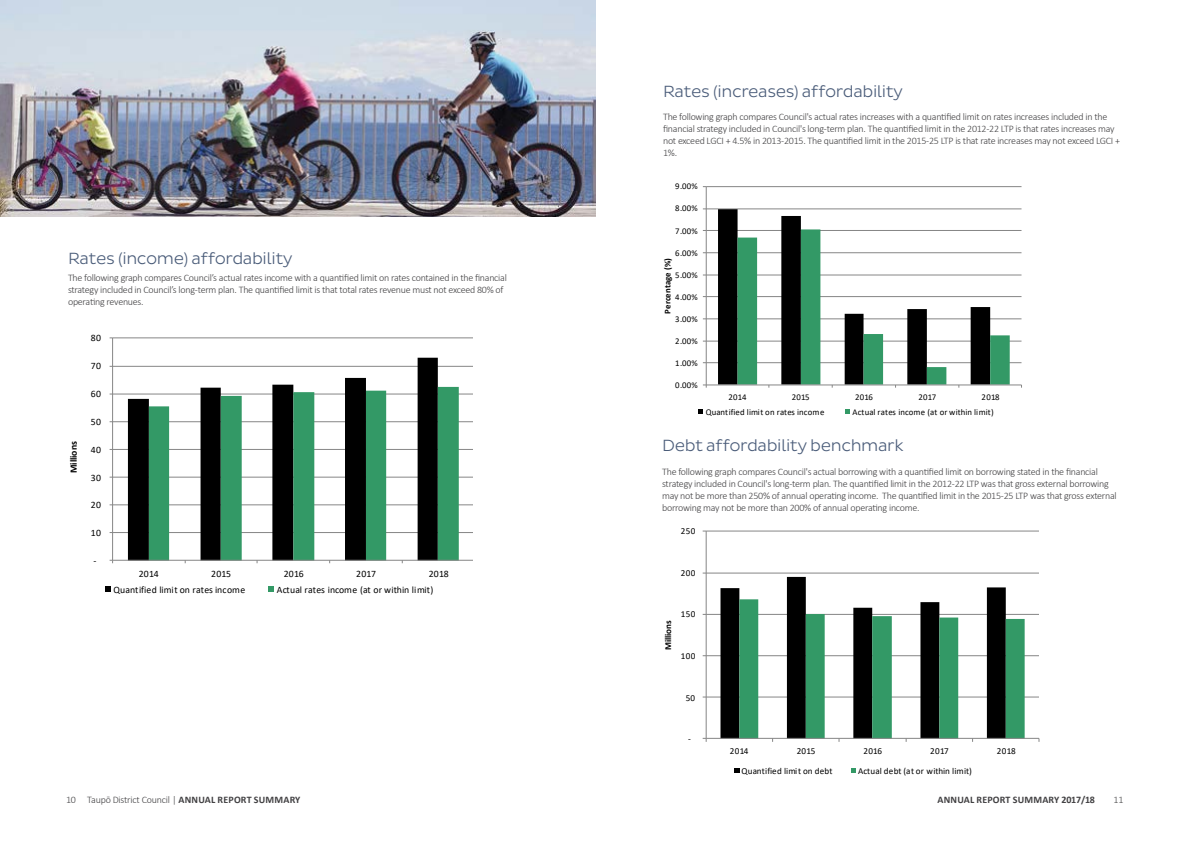
<style>
.page{position:relative;width:1191px;height:842px;background:#fff}
.page>*{position:absolute;margin:0;border:0;box-sizing:border-box;transform-origin:0 0}
.t1{font:300 16.5px "Pluto Sans";letter-spacing:-.025em;color:#4a5c79}
.t2{font:300 10px/12px "Calibri";letter-spacing:-.025em;color:#414042}
.t3{font:700 10px "Calibri";letter-spacing:.02em;color:#414042}
.t4{font:9.8px "Calibri";letter-spacing:.015em;color:#000}
.t5{font:700 9.8px "Calibri";letter-spacing:-.015em;color:#000}
.t6{font:9.1px "Calibri";letter-spacing:.015em;color:#000}
.t7{font:700 9.1px "Calibri";letter-spacing:-.015em;color:#000}
.t8{font:8.8px "Calibri";letter-spacing:.015em;color:#000}
.t9{font:700 8.8px "Calibri";letter-spacing:.005em;color:#000}
.s1{font-weight:700}
</style>
<div class="page">
<svg style="left:698px;top:186px;width:324px;height:228px"></svg>
<svg style="left:702px;top:530px;width:338px;height:243px"></svg>
<img style="left:0;top:0;width:595px;height:217px">
<svg style="left:105px;top:337px;width:368px;height:255px"></svg>
<h1 class="t1" style="left:663px;top:82px;width:242px">Rates (increases) affordability</h1>
<p class="t2" style="left:663px;top:111px;width:458px">The following graph compares Council's actual rates increases with a quantified limit on rates increases included in the financial strategy included in Council's long-term plan. The quantified limit in the 2012-22 LTP is that rates increases may not exceed LGCI + 4.5% in 2013-2015. The quantified limit in the 2015-25 LTP is that rate increases may not exceed LGCI + 1%.</p>
<p class="t8" style="left:675px;top:180px;width:24px">9.00%</p>
<p class="t8" style="left:675px;top:202px;width:24px">8.00%</p>
<h1 class="t1" style="left:68px;top:249px;width:226px">Rates (income) affordability</h1>
<p class="t2" style="left:68px;top:272px;width:440px">The following graph compares Council’s actual rates income with a quantified limit on rates contained in the financial strategy included in Council’s long-term plan. The quantified limit is that total rates revenue must not exceed 80% of operating revenues.</p>
<p class="t4" style="left:91px;top:331px;width:12px">80</p>
<p class="t4" style="left:91px;top:359px;width:12px">70</p>
<p class="t4" style="left:91px;top:387px;width:12px">60</p>
<p class="t5" style="left:67px;top:473px;width:33px;rotate:-90deg">Millions</p>
<p class="t4" style="left:91px;top:415px;width:12px">50</p>
<p class="t4" style="left:91px;top:443px;width:12px">40</p>
<p class="t4" style="left:91px;top:470px;width:12px">30</p>
<p class="t4" style="left:91px;top:498px;width:12px">20</p>
<p class="t4" style="left:91px;top:526px;width:12px">10</p>
<p class="t4" style="left:93px;top:554px;width:4px">-</p>
<p class="t4" style="left:139px;top:567px;width:21px">2014</p>
<p class="t4" style="left:211px;top:567px;width:21px">2015</p>
<p class="t4" style="left:284px;top:567px;width:21px">2016</p>
<p class="t4" style="left:356px;top:567px;width:21px">2017</p>
<p class="t4" style="left:429px;top:567px;width:21px">2018</p>
<p class="t4" style="left:113px;top:583px;width:133px">Quantified limit on rates income</p>
<p class="t4" style="left:277px;top:583px;width:158px">Actual rates income (at or within limit)</p>
<p class="t8" style="left:675px;top:225px;width:24px">7.00%</p>
<p class="t8" style="left:675px;top:247px;width:24px">6.00%</p>
<p class="t9" style="left:661px;top:314px;width:57px;rotate:-90deg">Percentage (%)</p>
<p class="t8" style="left:675px;top:269px;width:24px">5.00%</p>
<p class="t8" style="left:675px;top:291px;width:24px">4.00%</p>
<p class="t8" style="left:675px;top:313px;width:24px">3.00%</p>
<p class="t8" style="left:675px;top:335px;width:24px">2.00%</p>
<p class="t8" style="left:675px;top:357px;width:24px">1.00%</p>
<p class="t8" style="left:675px;top:379px;width:24px">0.00%</p>
<p class="t8" style="left:728px;top:391px;width:19px">2014</p>
<p class="t8" style="left:792px;top:391px;width:19px">2015</p>
<p class="t8" style="left:855px;top:391px;width:19px">2016</p>
<p class="t8" style="left:918px;top:391px;width:19px">2017</p>
<p class="t8" style="left:981px;top:391px;width:19px">2018</p>
<p class="t8" style="left:705px;top:406px;width:120px">Quantified limit on rates income</p>
<p class="t8" style="left:852px;top:406px;width:143px">Actual rates income (at or within limit)</p>
<h1 class="t1" style="left:662px;top:436px;width:243px">Debt affordability benchmark</h1>
<p class="t2" style="left:662px;top:465px;width:456px">The following graph compares Council's actual borrowing with a quantified limit on borrowing stated in the financial strategy included in Council's long-term plan. The quantified limit in the 2012-22 LTP was that gross external borrowing may not be more than 250% of annual operating income. The quantified limit in the 2015-25 LTP was that gross external borrowing may not be more than 200% of annual operating income.</p>
<p class="t6" style="left:681px;top:525px;width:16px">250</p>
<p class="t6" style="left:681px;top:566px;width:16px">200</p>
<p class="t7" style="left:661px;top:650px;width:31px;rotate:-90deg">Millions</p>
<p class="t6" style="left:681px;top:608px;width:16px">150</p>
<p class="t6" style="left:681px;top:650px;width:16px">100</p>
<p class="t6" style="left:685px;top:691px;width:11px">50</p>
<p class="t6" style="left:688px;top:733px;width:4px">-</p>
<p class="t6" style="left:730px;top:745px;width:20px">2014</p>
<p class="t6" style="left:796px;top:745px;width:20px">2015</p>
<p class="t6" style="left:863px;top:745px;width:20px">2016</p>
<p class="t6" style="left:930px;top:745px;width:20px">2017</p>
<p class="t6" style="left:997px;top:745px;width:20px">2018</p>
<p class="t6" style="left:741px;top:765px;width:92px">Quantified limit on debt</p>
<p class="t6" style="left:858px;top:765px;width:115px">Actual debt (at or within limit)</p>
<p class="t2" style="left:66px;top:793px;width:236px">10 Taupō District Council | <span class="s1">ANNUAL REPORT SUMMARY</span></p>
<p class="t3" style="left:937px;top:793px;width:159px">ANNUAL REPORT SUMMARY 2017/18</p>
<p class="t2" style="left:1113px;top:793px;width:11px">11</p>
</div>
